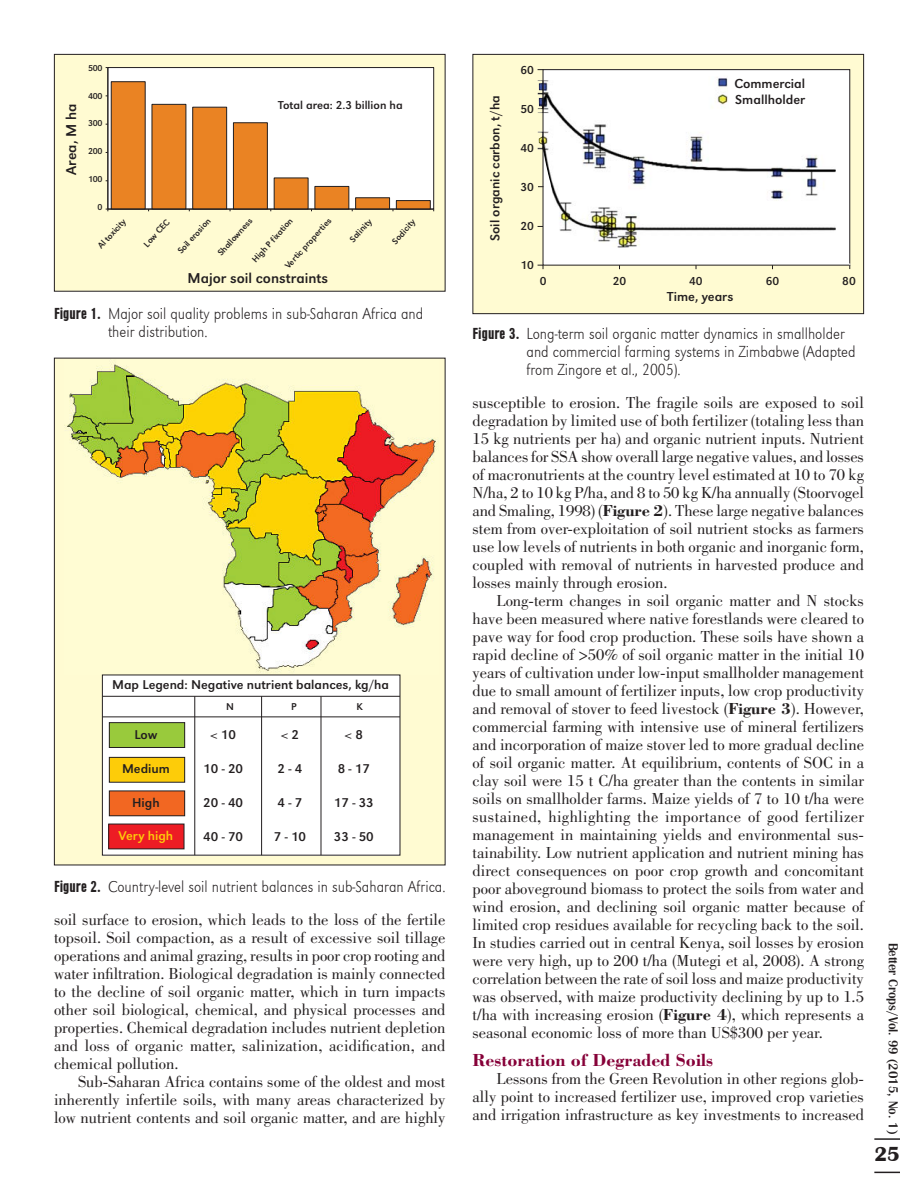
<style>
.page{position:relative;width:918px;height:1188px;background:#fff}
.page>*{position:absolute;margin:0;border:0;box-sizing:border-box;transform-origin:0 0}
.t1{font:700 21px "Britannic T";color:#231f20}
.t2{font:700 18px "Bodoni";color:#860038}
.t3{font:16.5px/18px "Bodoni";color:#231f20;text-align:justify}
.t4{font:16.5px/18px "URW Grotesk T Ext Lig Ext Nar";color:#231f20}
.t5{font:14.85px "URW Grotesk T";color:#231f20}
.t6{font:13.5px/16.5px "URW Grotesk T";color:#231f20}
.t7{font:500 13.5px "Britannic T";color:#231f20}
.t8{font:13.2px "URW Grotesk T";color:#231f20}
.t9{font:13.2px "URW Grotesk T";color:#fdcc09}
.t10{font:12px "URW Grotesk T";color:#231f20}
.t11{font:11.85px "URW Grotesk T";color:#231f20}
.t12{font:10.35px "URW Grotesk T";color:#231f20}
.t13{font:8.85px "URW Grotesk T";letter-spacing:-.025em;color:#231f20}
.s1{font-family:"URW Grotesk T Bol Con"}
.s2{font-weight:700}
</style>
<div class="page">
<hr style="left:874px;top:1138px;width:26px;height:2px;background:#231f20">
<svg style="left:874px;top:1172px;width:26px;height:1px"></svg>
<div style="left:473px;top:54px;width:391px;height:260px;background:#fffbd2"></div>
<div style="left:543px;top:70px;width:307px;height:195px;background:#fff"></div>
<img style="left:538px;top:75px;width:298px;height:173px">
<div style="left:543px;top:69px;width:307px;height:197px;border:1px solid #231f20"></div>
<svg style="left:538px;top:265px;width:6px;height:4px"></svg>
<div style="left:473px;top:54px;width:391px;height:260px;border:1px solid #231f20"></div>
<div style="left:54px;top:54px;width:391px;height:237px;background:#fffbd2"></div>
<div style="left:108px;top:68px;width:326px;height:141px;background:#fff"></div>
<hr style="left:107px;top:68px;width:1px;height:141px;background:#231f20">
<svg style="left:106px;top:82px;width:328px;height:129px"></svg>
<div style="left:54px;top:54px;width:392px;height:238px;border:1px solid #231f20"></div>
<div style="left:54px;top:358px;width:391px;height:507px;background:#fffbd2"></div>
<img style="left:67px;top:364px;width:369px;height:307px">
<div style="left:102px;top:675px;width:298px;height:180px;background:#fff"></div>
<div style="left:109px;top:723px;width:76px;height:24px;background:#99ca3c"></div>
<div style="left:109px;top:722px;width:76px;height:26px;border:1px solid #231f20"></div>
<div style="left:109px;top:757px;width:76px;height:25px;background:#fdcc09"></div>
<div style="left:109px;top:757px;width:76px;height:26px;border:1px solid #231f20"></div>
<div style="left:109px;top:791px;width:76px;height:25px;background:#f26722"></div>
<div style="left:109px;top:791px;width:76px;height:25px;border:1px solid #231f20"></div>
<div style="left:109px;top:824px;width:75px;height:25px;background:#ed1c24"></div>
<hr style="left:102px;top:717px;width:298px;height:1px;background:#231f20">
<hr style="left:261px;top:696px;width:1px;height:159px;background:#231f20">
<hr style="left:321px;top:696px;width:1px;height:159px;background:#231f20">
<hr style="left:102px;top:696px;width:298px;height:1px;background:#231f20">
<hr style="left:194px;top:696px;width:1px;height:159px;background:#231f20">
<p class="t5" style="left:66px;top:175px;width:73px;rotate:-90deg">Area, M ha</p>
<p class="t13" style="left:88px;top:64px;width:16px">500</p>
<p class="t13" style="left:88px;top:92px;width:16px">400</p>
<p class="t13" style="left:88px;top:120px;width:16px">300</p>
<p class="t13" style="left:88px;top:148px;width:16px">200</p>
<p class="t13" style="left:88px;top:176px;width:16px">100</p>
<p class="t13" style="left:98px;top:204px;width:7px">0</p>
<p class="t11" style="left:278px;top:100px;width:126px">Total area: 2.3 billion ha</p>
<p class="t13" style="left:97px;top:245px;width:39px;rotate:-48deg">Al toxicity</p>
<p class="t13" style="left:143px;top:243px;width:35px;rotate:-48deg">Low CEC</p>
<p class="t13" style="left:177px;top:250px;width:46px;rotate:-48deg">Soil erosion</p>
<p class="t13" style="left:217px;top:252px;width:49px;rotate:-48deg">Shallowness</p>
<p class="t13" style="left:251px;top:259px;width:58px;rotate:-48deg">High P fixation</p>
<p class="t13" style="left:349px;top:239px;width:30px;rotate:-48deg">Salinity</p>
<p class="t13" style="left:391px;top:241px;width:32px;rotate:-48deg">Sodicity</p>
<p class="t13" style="left:284px;top:265px;width:66px;rotate:-48deg">Vertic properties</p>
<p class="t5" style="left:188px;top:273px;width:142px">Major soil constraints</p>
<p class="t4" style="left:108px;top:307px;width:317px;text-indent:-54px"><span class="s1">Figure 1.</span> Major soil quality problems in sub-Saharan Africa and their distribution.</p>
<p class="t8" style="left:112px;top:680px;width:278px">Map Legend: Negative nutrient balances, kg/ha</p>
<p class="t8" style="left:134px;top:730px;width:25px">Low</p>
<p class="t8" style="left:122px;top:764px;width:49px">Medium</p>
<p class="t8" style="left:132px;top:797px;width:29px">High</p>
<p class="t9" style="left:119px;top:831px;width:56px">Very high</p>
<p class="t12" style="left:226px;top:703px;width:9px">N</p>
<p class="t12" style="left:291px;top:703px;width:7px">P</p>
<p class="t12" style="left:357px;top:703px;width:8px">K</p>
<p class="t8" style="left:210px;top:730px;width:27px">&lt; 10</p>
<p class="t8" style="left:203px;top:764px;width:41px">10 - 20</p>
<p class="t8" style="left:203px;top:798px;width:41px">20 - 40</p>
<p class="t8" style="left:203px;top:831px;width:41px">40 - 70</p>
<p class="t8" style="left:281px;top:730px;width:19px">&lt; 2</p>
<p class="t8" style="left:278px;top:764px;width:26px">2 - 4</p>
<p class="t8" style="left:278px;top:798px;width:26px">4 - 7</p>
<p class="t8" style="left:274px;top:831px;width:34px">7 - 10</p>
<p class="t8" style="left:345px;top:730px;width:19px">&lt; 8</p>
<p class="t8" style="left:338px;top:764px;width:34px">8 - 17</p>
<p class="t8" style="left:334px;top:798px;width:41px">17 - 33</p>
<p class="t8" style="left:334px;top:831px;width:41px">33 - 50</p>
<p class="t4" style="left:54px;top:879px;width:393px"><span class="s1">Figure 2.</span> Country-level soil nutrient balances in sub-Saharan Africa.</p>
<p class="t3" style="left:54px;top:912px;width:393px">soil surface to erosion, which leads to the loss of the fertile topsoil. Soil compaction, as a result of excessive soil tillage operations and animal grazing, results in poor crop rooting and water infiltration. Biological degradation is mainly connected to the decline of soil organic matter, which in turn impacts other soil biological, chemical, and physical processes and properties. Chemical degradation includes nutrient depletion and loss of organic matter, salinization, acidification, and chemical pollution.</p>
<p class="t3" style="left:54px;top:1074px;width:393px;text-indent:24px">Sub-Saharan Africa contains some of the oldest and most inherently infertile soils, with many areas characterized by low nutrient contents and soil organic matter, and are highly</p>
<p class="t6" style="left:488px;top:241px;width:147px;rotate:-90deg">Soil organic carbon, t/ha</p>
<p class="t10" style="left:521px;top:66px;width:15px">60</p>
<p class="t10" style="left:521px;top:105px;width:15px">50</p>
<p class="t10" style="left:521px;top:144px;width:15px">40</p>
<p class="t10" style="left:521px;top:183px;width:15px">30</p>
<p class="t10" style="left:521px;top:222px;width:15px">20</p>
<p class="t10" style="left:521px;top:261px;width:15px">10</p>
<p class="t6" style="left:734px;top:76px;width:72px">Commercial<br>Smallholder</p>
<p class="t10" style="left:540px;top:277px;width:8px">0</p>
<p class="t10" style="left:613px;top:277px;width:15px">20</p>
<p class="t10" style="left:689px;top:277px;width:15px">40</p>
<p class="t10" style="left:766px;top:277px;width:15px">60</p>
<p class="t10" style="left:842px;top:277px;width:15px">80</p>
<p class="t6" style="left:667px;top:289px;width:68px">Time, years</p>
<p class="t4" style="left:526px;top:326px;width:331px;text-indent:-54px"><span class="s1">Figure 3.</span> Long-term soil organic matter dynamics in smallholder and commercial farming systems in Zimbabwe (Adapted from Zingore et al., 2005).</p>
<p class="t3" style="left:472px;top:395px;width:393px">susceptible to erosion. The fragile soils are exposed to soil degradation by limited use of both fertilizer (totaling less than 15 kg nutrients per ha) and organic nutrient inputs. Nutrient balances for SSA show overall large negative values, and losses of macronutrients at the country level estimated at 10 to 70 kg N/ha, 2 to 10 kg P/ha, and 8 to 50 kg K/ha annually (Stoorvogel and Smaling, 1998) (<span class="s2">Figure 2</span>). These large negative balances stem from over-exploitation of soil nutrient stocks as farmers use low levels of nutrients in both organic and inorganic form, coupled with removal of nutrients in harvested produce and losses mainly through erosion.</p>
<p class="t3" style="left:472px;top:593px;width:393px;text-indent:24px">Long-term changes in soil organic matter and N stocks have been measured where native forestlands were cleared to pave way for food crop production. These soils have shown a rapid decline of &gt;50% of soil organic matter in the initial 10 years of cultivation under low-input smallholder management due to small amount of fertilizer inputs, low crop productivity and removal of stover to feed livestock (<span class="s2">Figure 3</span>). However, commercial farming with intensive use of mineral fertilizers and incorporation of maize stover led to more gradual decline of soil organic matter. At equilibrium, contents of SOC in a clay soil were 15 t C/ha greater than the contents in similar soils on smallholder farms. Maize yields of 7 to 10 t/ha were sustained, highlighting the importance of good fertilizer management in maintaining yields and environmental sus&shy;tainability. Low nutrient application and nutrient mining has direct consequences on poor crop growth and concomitant poor aboveground biomass to protect the soils from water and wind erosion, and declining soil organic matter because of limited crop residues available for recycling back to the soil.<br>In studies carried out in central Kenya, soil losses by erosion were very high, up to 200 t/ha (Mutegi et al, 2008). A strong correlation between the rate of soil loss and maize productivity was observed, with maize productivity declining by up to 1.5 t/ha with increasing erosion (<span class="s2">Figure 4</span>), which represents a seasonal economic loss of more than US$300 per year.</p>
<p class="t2" style="left:472px;top:1054px;width:242px">Restoration of Degraded Soils</p>
<p class="t3" style="left:472px;top:1071px;width:393px;text-indent:24px">Lessons from the Green Revolution in other regions glob&shy;ally point to increased fertilizer use, improved crop varieties and irrigation infrastructure as key investments to increased</p>
<p class="t7" style="left:898px;top:943px;width:193px;rotate:90deg">Better Crops/Vol. 99 (2015, No. 1)</p>
<p class="t1" style="left:874px;top:1146px;width:27px">25</p>
</div>
